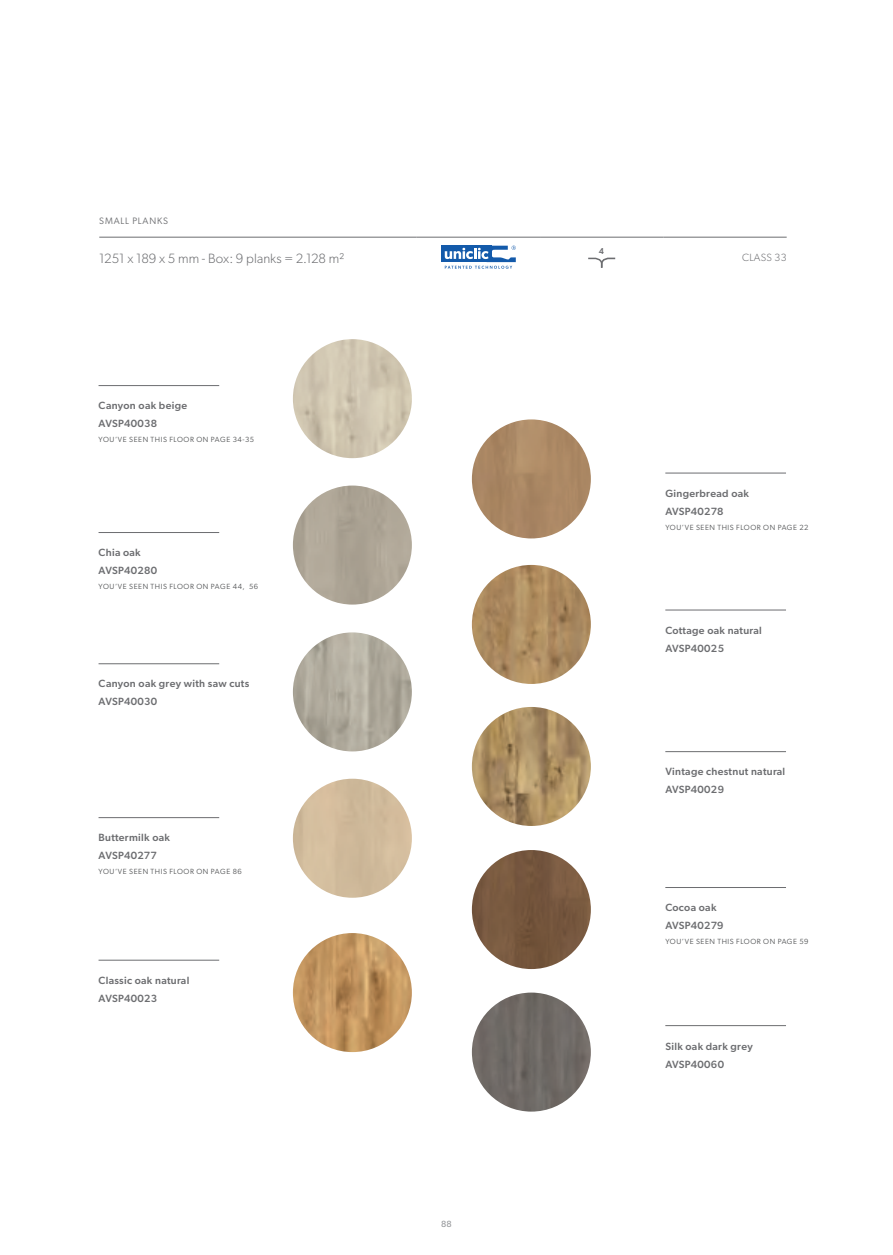
<style>
.page{position:relative;width:893px;height:1255px;background:#fff}
.page>*{position:absolute;margin:0;border:0;box-sizing:border-box;transform-origin:0 0}
.t1{font:300 13.5px "Gibson";color:#6c6d70}
.t2{font:500 10.5px/18px "Gibson";letter-spacing:.03em;color:#6c6d70}
.t3{font:300 10.5px "Gibson";letter-spacing:.03em;color:#6c6d70}
.t4{font:9.3px "Gibson";letter-spacing:.085em;color:#6c6d70}
.t5{font:9px "Gibson";color:#939598}
.t6{font:600 9px "Futura PT";color:#6c6d70}
.t7{font:7.5px "Gibson";letter-spacing:.08em;color:#545557}
</style>
<div class="page">
<img style="left:293px;top:933px;width:119px;height:119px;border-radius:59px">
<img style="left:472px;top:992px;width:119px;height:119px;border-radius:59px">
<hr style="left:665px;top:751px;width:121px;height:1px;background:#6c6d70">
<hr style="left:665px;top:609px;width:121px;height:1px;background:#6c6d70">
<hr style="left:665px;top:473px;width:121px;height:1px;background:#6c6d70">
<hr style="left:99px;top:532px;width:120px;height:1px;background:#6c6d70">
<hr style="left:99px;top:663px;width:120px;height:1px;background:#6c6d70">
<hr style="left:99px;top:385px;width:120px;height:1px;background:#6c6d70">
<hr style="left:99px;top:959px;width:120px;height:1px;background:#6c6d70">
<hr style="left:99px;top:817px;width:120px;height:1px;background:#6c6d70">
<hr style="left:665px;top:887px;width:121px;height:1px;background:#6c6d70">
<hr style="left:665px;top:1025px;width:121px;height:1px;background:#6c6d70">
<img style="left:293px;top:339px;width:119px;height:119px;border-radius:59px">
<img style="left:293px;top:632px;width:119px;height:119px;border-radius:59px">
<div style="left:293px;top:485px;width:119px;height:119px;background:#aea596;border-radius:59px"></div>
<div style="left:293px;top:778px;width:119px;height:119px;background:#d1bb9c;border-radius:59px"></div>
<img style="left:472px;top:419px;width:119px;height:119px;border-radius:59px">
<img style="left:472px;top:850px;width:119px;height:119px;border-radius:59px">
<img style="left:472px;top:565px;width:119px;height:119px;border-radius:59px">
<img style="left:472px;top:707px;width:119px;height:119px;border-radius:59px">
<hr style="left:99px;top:237px;width:318px;height:1px;background:#6c6d70">
<hr style="left:417px;top:237px;width:123px;height:1px;background:#6c6d70">
<hr style="left:540px;top:237px;width:123px;height:1px;background:#6c6d70">
<hr style="left:663px;top:237px;width:124px;height:1px;background:#6c6d70">
<svg style="left:441px;top:246px;width:4px;height:16px"></svg>
<svg style="left:445px;top:246px;width:71px;height:23px"></svg>
<svg style="left:588px;top:257px;width:28px;height:11px"></svg>
<p class="t4" style="left:99px;top:215px;width:70px">SMALL PLANKS</p>
<p class="t1" style="left:99px;top:250px;width:246px">1251 x 189 x 5 mm - Box: 9 planks = 2.128 m²</p>
<p class="t2" style="left:99px;top:396px;width:90px">Canyon oak beige<br>AVSP40038</p>
<p class="t7" style="left:99px;top:435px;width:157px">YOU’VE SEEN THIS FLOOR ON PAGE 34-35</p>
<p class="t2" style="left:99px;top:543px;width:60px">Chia oak<br>AVSP40280</p>
<p class="t7" style="left:99px;top:582px;width:161px">YOU’VE SEEN THIS FLOOR ON PAGE 44, 56</p>
<p class="t2" style="left:99px;top:674px;width:152px">Canyon oak grey with saw cuts<br>AVSP40030</p>
<p class="t2" style="left:99px;top:828px;width:73px">Buttermilk oak<br>AVSP40277</p>
<p class="t7" style="left:99px;top:867px;width:145px">YOU’VE SEEN THIS FLOOR ON PAGE 86</p>
<p class="t2" style="left:99px;top:970px;width:92px">Classic oak natural<br>AVSP40023</p>
<p class="t5" style="left:441px;top:1218px;width:12px">88</p>
<p class="t6" style="left:599px;top:245px;width:7px">4</p>
<p class="t3" style="left:742px;top:251px;width:46px">CLASS 33</p>
<p class="t2" style="left:665px;top:484px;width:85px">Gingerbread oak<br>AVSP40278</p>
<p class="t7" style="left:665px;top:522px;width:145px">YOU’VE SEEN THIS FLOOR ON PAGE 22</p>
<p class="t2" style="left:665px;top:620px;width:98px">Cottage oak natural<br>AVSP40025</p>
<p class="t2" style="left:665px;top:762px;width:121px">Vintage chestnut natural<br>AVSP40029</p>
<p class="t2" style="left:665px;top:898px;width:60px">Cocoa oak<br>AVSP40279</p>
<p class="t7" style="left:665px;top:937px;width:145px">YOU’VE SEEN THIS FLOOR ON PAGE 59</p>
<p class="t2" style="left:665px;top:1036px;width:89px">Silk oak dark grey<br>AVSP40060</p>
</div>
